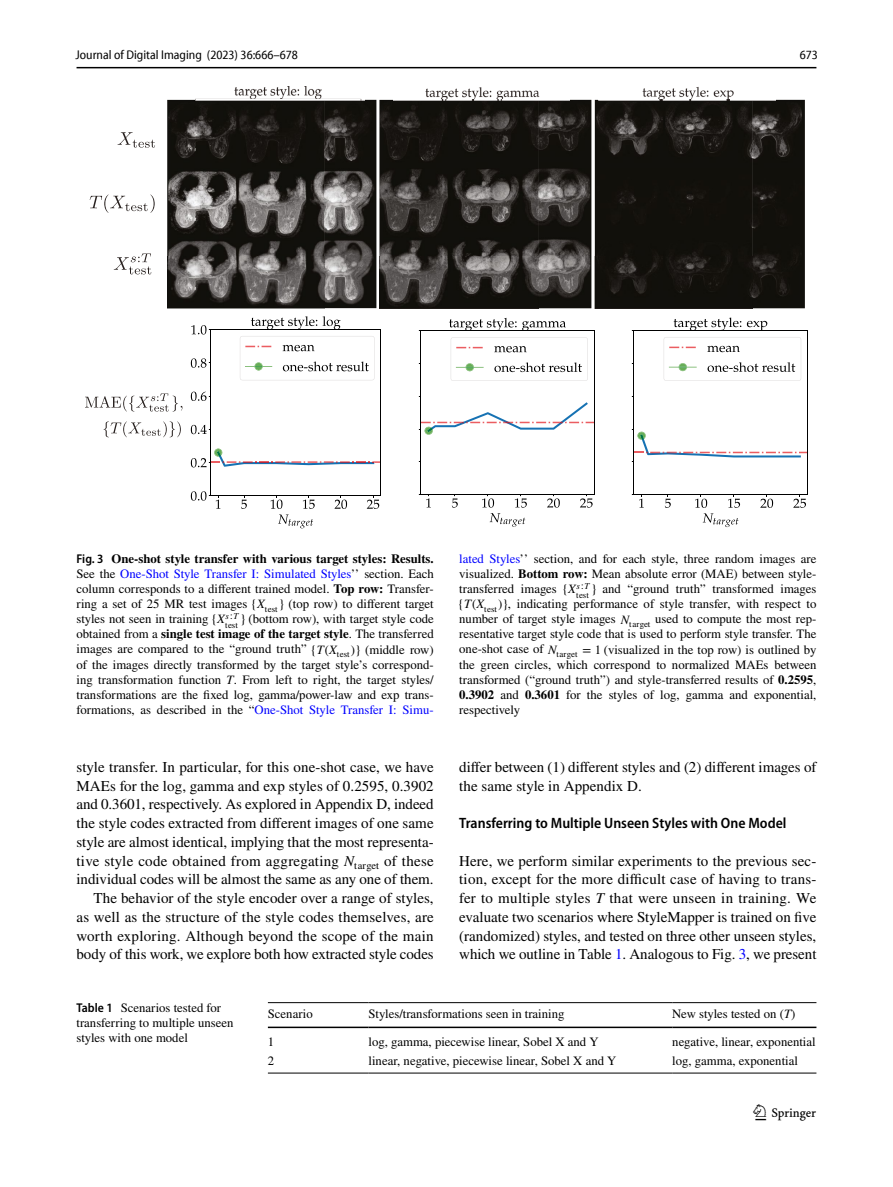
<style>
.page{position:relative;width:893px;height:1187px;background:#fff}
.page>*{position:absolute;margin:0;border:0;box-sizing:border-box;transform-origin:0 0}
.t1{font:22.5px "Springnew Regular 3";color:#000}
.t2{font:15px/18.8px "STIX";color:#000;text-align:right}
.t3{font:600 semi-condensed 15px "Myriad Pro";color:#000}
.t4{font:12.75px/15px "STIX";color:#000;text-align:justify}
.t5{font:semi-condensed 12.75px "Myriad Pro Unic";color:#000}
.s1{font-family:"Myriad Pro";font-weight:600;font-stretch:semi-condensed}
.s2{font-weight:700}
.s3{color:#00f}
.s4{font-family:"STIX Math Regular 70"}
.s5{font-family:"STIX General Italic 89"}
.s6{font-family:"STIX Math Regular 71"}
.s7{font-family:"STIX General Italic 82"}
.s8{font-family:"STIX Math Regular 64"}
.s9{font-family:"STIX General Italic 83"}
.s10{font-style:italic}
.s11{font-family:"STIX Math Regular 65"}
.s12{font-family:"STIX General Italic 84"}
.s13{font-family:"STIX Math Regular 66"}
.s14{font-family:"STIX General Italic 85"}
.s15{font-family:"STIX General Italic 86"}
.s16{font-family:"STIX General Italic 87"}
.s17{font-family:"STIX Math Regular 68"}
.s18{font-family:"STIX General Regular 54"}
.s19{font-family:"STIX General Italic 88"}
</style>
<div class="page">
<hr style="left:77px;top:67px;width:739px;height:1px;background:#000">
<img style="left:167px;top:100px;width:209px;height:208px">
<img style="left:379px;top:100px;width:213px;height:208px">
<img style="left:393px;top:87px;width:177px;height:14px">
<img style="left:595px;top:100px;width:210px;height:208px">
<img style="left:598px;top:87px;width:178px;height:14px">
<img style="left:195px;top:87px;width:169px;height:14px">
<svg style="left:118px;top:132px;width:37px;height:16px"></svg>
<svg style="left:90px;top:194px;width:65px;height:19px"></svg>
<svg style="left:114px;top:253px;width:37px;height:21px"></svg>
<svg style="left:452px;top:495px;width:6px;height:12px"></svg>
<svg style="left:482px;top:495px;width:12px;height:12px"></svg>
<svg style="left:515px;top:495px;width:12px;height:12px"></svg>
<svg style="left:547px;top:495px;width:13px;height:12px"></svg>
<svg style="left:580px;top:495px;width:13px;height:12px"></svg>
<svg style="left:490px;top:513px;width:35px;height:13px"></svg>
<svg style="left:419px;top:494px;width:11px;height:13px"></svg>
<svg style="left:419px;top:396px;width:175px;height:38px"></svg>
<hr style="left:421px;top:331px;width:1px;height:164px;background:#000">
<hr style="left:594px;top:331px;width:1px;height:164px;background:#000">
<hr style="left:421px;top:494px;width:173px;height:1px;background:#000">
<hr style="left:421px;top:331px;width:173px;height:1px;background:#000">
<svg style="left:449px;top:318px;width:117px;height:13px"></svg>
<svg style="left:451px;top:337px;width:137px;height:44px"></svg>
<svg style="left:665px;top:495px;width:6px;height:13px"></svg>
<svg style="left:760px;top:495px;width:13px;height:13px"></svg>
<svg style="left:793px;top:495px;width:13px;height:13px"></svg>
<svg style="left:695px;top:495px;width:45px;height:32px"></svg>
<svg style="left:632px;top:494px;width:11px;height:13px"></svg>
<svg style="left:632px;top:429px;width:175px;height:33px"></svg>
<hr style="left:633px;top:330px;width:1px;height:165px;background:#000">
<hr style="left:807px;top:330px;width:1px;height:165px;background:#000">
<hr style="left:633px;top:494px;width:175px;height:1px;background:#000">
<hr style="left:633px;top:330px;width:175px;height:1px;background:#000">
<svg style="left:673px;top:317px;width:94px;height:13px"></svg>
<svg style="left:664px;top:337px;width:137px;height:44px"></svg>
<svg style="left:216px;top:496px;width:3px;height:12px"></svg>
<svg style="left:241px;top:496px;width:6px;height:13px"></svg>
<svg style="left:335px;top:496px;width:12px;height:13px"></svg>
<svg style="left:367px;top:496px;width:12px;height:13px"></svg>
<svg style="left:271px;top:496px;width:44px;height:32px"></svg>
<svg style="left:191px;top:491px;width:19px;height:9px"></svg>
<svg style="left:191px;top:425px;width:19px;height:9px"></svg>
<svg style="left:191px;top:391px;width:19px;height:10px"></svg>
<svg style="left:191px;top:358px;width:19px;height:10px"></svg>
<svg style="left:191px;top:325px;width:19px;height:9px"></svg>
<svg style="left:191px;top:448px;width:190px;height:19px"></svg>
<hr style="left:210px;top:329px;width:1px;height:167px;background:#000">
<hr style="left:381px;top:329px;width:1px;height:167px;background:#000">
<hr style="left:210px;top:495px;width:171px;height:1px;background:#000">
<hr style="left:210px;top:329px;width:171px;height:1px;background:#000">
<svg style="left:251px;top:316px;width:90px;height:13px"></svg>
<svg style="left:240px;top:336px;width:135px;height:44px"></svg>
<svg style="left:85px;top:393px;width:97px;height:18px"></svg>
<svg style="left:103px;top:421px;width:78px;height:16px"></svg>
<hr style="left:268px;top:1002px;width:101px;height:1px;background:#000">
<hr style="left:268px;top:1026px;width:101px;height:2px;background:#000">
<hr style="left:369px;top:1002px;width:303px;height:1px;background:#000">
<hr style="left:369px;top:1026px;width:303px;height:2px;background:#000">
<hr style="left:672px;top:1002px;width:144px;height:1px;background:#000">
<hr style="left:672px;top:1026px;width:144px;height:2px;background:#000">
<hr style="left:268px;top:1072px;width:101px;height:1px;background:#000">
<hr style="left:369px;top:1072px;width:303px;height:1px;background:#000">
<hr style="left:672px;top:1072px;width:144px;height:1px;background:#000">
<p class="t5" style="left:76px;top:50px;width:224px">Journal of Digital Imaging (2023) 36:666–678</p>
<p class="t5" style="left:800px;top:50px;width:20px">673</p>
<p class="t4" style="left:77px;top:552px;width:359px"><span class="s1">Fig. 3</span> <span class="s2">One-shot style transfer with various target styles: Results.<br></span>See the <span class="s3">One-Shot Style Transfer I: Simulated Styles</span>’’ section. Each column corresponds to a different trained model. <span class="s2">Top row:</span> Transfer&shy;ring a set of 25 MR test images <span class="s4">{</span><span class="s5">X</span><sub>test</sub><span class="s4">}</span> (top row) to different target styles not seen in training <span class="s6">{</span><span class="s7">X</span><sup>s</sup><sup>∶</sup><sup>T</sup></p>
<p class="t4" style="left:77px;top:612px;width:359px;text-indent:148px"><sub>test</sub> <span class="s6">}</span> (bottom row), with target style code obtained from a <span class="s2">single test image of the target style</span>. The transferred images are compared to the “ground truth” <span class="s8">{</span><span class="s9">T</span><span class="s8">(</span><span class="s9">X</span><sub>test</sub><span class="s8">)}</span> (middle row) of the images directly transformed by the target style’s correspond&shy;ing transformation function <span class="s10">T</span>. From left to right, the target styles/ transformations are the fixed log, gamma/power-law and exp trans&shy;formations, as described in the “<span class="s3">One-Shot Style Transfer I: Simu-</span></p>
<p class="t4" style="left:459px;top:552px;width:359px"><span class="s3">lated Styles</span>’’ section, and for each style, three random images are visualized. <span class="s2">Bottom row:</span> Mean absolute error (MAE) between style&shy;transferred images <span class="s11">{</span><span class="s12">X</span><sup>s</sup><sup>∶</sup><sup>T</sup></p>
<p class="t4" style="left:458px;top:582px;width:360px;text-indent:118px"><sub>test</sub> <span class="s11">}</span> and “ground truth” transformed images <span class="s13">{</span><span class="s14">T</span><span class="s13">(</span><span class="s14">X</span><sub>test</sub><span class="s13">)}</span>, indicating performance of style transfer, with respect to number of target style images <span class="s15">N</span><sub>target</sub> used to compute the most rep&shy;resentative target style code that is used to perform style transfer. The one-shot case of <span class="s16">N</span><sub>target</sub> <span class="s17">=</span> <span class="s18">1</span> (visualized in the top row) is outlined by the green circles, which correspond to normalized MAEs between transformed (“ground truth”) and style-transferred results of <span class="s2">0.2595</span>, <span class="s2">0.3902</span> and <span class="s2">0.3601</span> for the styles of log, gamma and exponential, respectively</p>
<p class="t2" style="left:77px;top:758px;width:359px">style transfer. In particular, for this one-shot case, we have MAEs for the log, gamma and exp styles of 0.2595, 0.3902 and 0.3601, respectively. As explored in Appendix D, indeed the style codes extracted from different images of one same style are almost identical, implying that the most representa&shy;tive style code obtained from aggregating <span class="s19">N</span><sub>target</sub> of these individual codes will be almost the same as any one of them.<br>The behavior of the style encoder over a range of styles,<br>as well as the structure of the style codes themselves, are worth exploring. Although beyond the scope of the main body of this work, we explore both how extracted style codes</p>
<p class="t2" style="left:459px;top:758px;width:359px;text-align:left">differ between (1) different styles and (2) different images of the same style in Appendix D.</p>
<p class="t3" style="left:459px;top:814px;width:329px">Transferring to Multiple Unseen Styles with One Model</p>
<p class="t2" style="left:459px;top:852px;width:359px;text-align:justify">Here, we perform similar experiments to the previous sec&shy;tion, except for the more difficult case of having to trans&shy;fer to multiple styles <span class="s10">T</span> that were unseen in training. We evaluate two scenarios where StyleMapper is trained on five (randomized) styles, and tested on three other unseen styles, which we outline in Table <span class="s3">1</span>. Analogous to Fig. <span class="s3">3</span>, we present</p>
<p class="t4" style="left:77px;top:1000px;width:158px;text-align:left"><span class="s1">Table 1</span> Scenarios tested for transferring to multiple unseen styles with one model</p>
<p class="t4" style="left:268px;top:1006px;width:46px">Scenario</p>
<p class="t4" style="left:369px;top:1006px;width:197px">Styles/transformations seen in training</p>
<p class="t4" style="left:672px;top:1006px;width:125px">New styles tested on (<span class="s10">T</span>)</p>
<p class="t4" style="left:268px;top:1034px;width:8px">1</p>
<p class="t4" style="left:369px;top:1034px;width:232px">log, gamma, piecewise linear, Sobel X and Y</p>
<p class="t4" style="left:672px;top:1034px;width:145px">negative, linear, exponential</p>
<p class="t4" style="left:268px;top:1053px;width:8px">2</p>
<p class="t4" style="left:369px;top:1053px;width:249px">linear, negative, piecewise linear, Sobel X and Y</p>
<p class="t4" style="left:672px;top:1053px;width:127px">log, gamma, exponential</p>
<h1 class="t1" style="left:755px;top:1104px;width:62px">1 3</h1>
</div>
